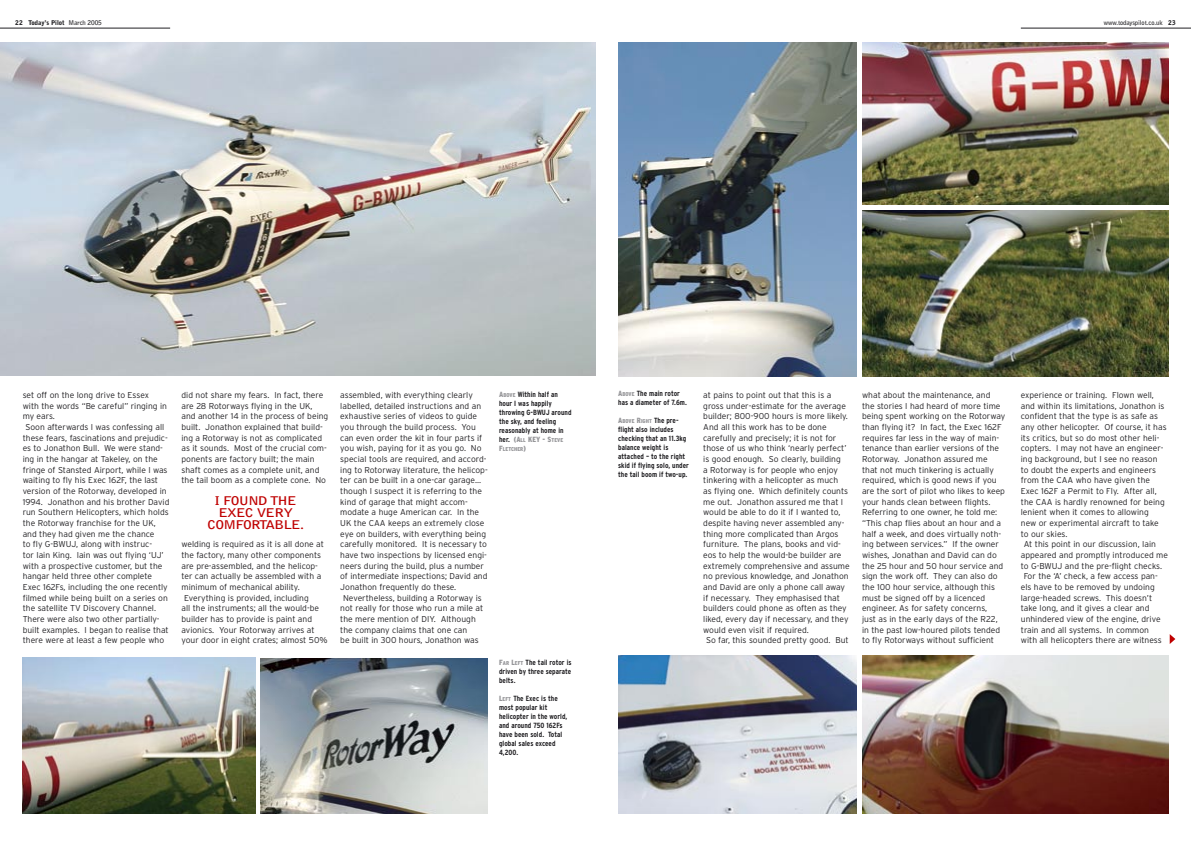
<style>
.page{position:relative;width:1191px;height:842px;background:#fff}
.page>*{position:absolute;margin:0;border:0;box-sizing:border-box;transform-origin:0 0}
.t1{font:700 12px/12px "Bell Gothic BT";letter-spacing:-.05em;color:#bf0000;text-align:center;scale:1.2 1}
.Copy{font:300 8.5px/10.7px "Interstate";color:#212023}
.t2{font:700 condensed 7.5px/9px "Interstate";letter-spacing:.005em;color:#212023}
.t3{font:900 6.5px "Bell Gothic BT";letter-spacing:-.01em;color:#212023}
.t4{font:700 6.5px "Bell Gothic BT";letter-spacing:-.01em;color:#212023}
.t5{font:900 condensed 5.6px "Interstate";letter-spacing:.005em;color:#969699}
.s1{font-weight:700}
.s2{font-weight:900;color:#969699}
.s3{font-weight:900;font-size:5.6px;color:#969699}
.s4{font-size:7.5px}
.s5{font-weight:700;font-size:7.5px;color:#212023}
</style>
<div class="page">
<svg style="left:1169px;top:634px;width:6px;height:10px"></svg>
<hr style="left:0;top:28px;width:170px;height:1px;background:#212023">
<hr style="left:1020px;top:28px;width:171px;height:1px;background:#212023">
<img style="left:0;top:43px;width:595px;height:333px">
<img style="left:261px;top:658px;width:227px;height:156px">
<img style="left:618px;top:43px;width:238px;height:333px">
<img style="left:23px;top:658px;width:232px;height:156px">
<img style="left:862px;top:43px;width:306px;height:161px">
<img style="left:862px;top:211px;width:306px;height:165px">
<img style="left:618px;top:655px;width:238px;height:159px">
<img style="left:862px;top:656px;width:306px;height:158px">
<p class="t3" style="left:15px;top:18px;width:9px">22</p>
<p class="t3" style="left:28px;top:18px;width:75px">Today’s Pilot <span class="s1">March 2005</span></p>
<p class="t4" style="left:1104px;top:18px;width:60px">www.todayspilot.co.uk</p>
<p class="t3" style="left:1168px;top:18px;width:9px">23</p>
<p class="Copy" style="left:23px;top:389px;width:146px">set off on the long drive to Essex with the words “Be careful” ringing in my ears.</p>
<p class="Copy" style="left:23px;top:421px;width:148px;text-indent:3px">Soon afterwards I was confessing all these fears, fascinations and prejudic&shy;es to Jonathon Bull. We were stand&shy;ing in the hangar at Takeley, on the fringe of Stansted Airport, while I was waiting to fly his Exec 162F, the last version of the Rotorway, developed in 1994. Jonathon and his brother David run Southern Helicopters, which holds the Rotorway franchise for the UK, and they had given me the chance<br>to fly G-BWUJ, along with instruc-<br>tor Iain King. Iain was out flying ‘UJ’ with a prospective customer, but the hangar held three other complete Exec 162Fs, including the one recently filmed while being built on a series on the satellite TV Discovery Channel.<br>There were also two other partially&shy;built examples. I began to realise that there were at least a few people who</p>
<p class="Copy" style="left:181px;top:389px;width:148px">did not share my fears. In fact, there are 28 Rotorways flying in the UK, and another 14 in the process of being built. Jonathon explained that build&shy;ing a Rotorway is not as complicated as it sounds. Most of the crucial com&shy;ponents are factory built; the main shaft comes as a complete unit, and the tail boom as a complete cone. No</p>
<p class="t1" style="left:207px;top:494px;width:82px">I FOUND THE<br>EXEC VERY<br>COMFORTABLE.</p>
<p class="Copy" style="left:181px;top:539px;width:144px">welding is required as it is all done at the factory, many other components are pre-assembled, and the helicop&shy;ter can actually be assembled with a minimum of mechanical ability.</p>
<p class="Copy" style="left:181px;top:592px;width:148px;text-indent:3px">Everything is provided, including<br>all the instruments; all the would-be builder has to provide is paint and avionics. Your Rotorway arrives at your door in eight crates; almost 50%</p>
<p class="Copy" style="left:340px;top:389px;width:149px">assembled, with everything clearly labelled, detailed instructions and an exhaustive series of videos to guide you through the build process. You can even order the kit in four parts if you wish, paying for it as you go. No special tools are required, and accord&shy;ing to Rotorway literature, the helicop&shy;ter can be built in a one-car garage... though I suspect it is referring to the kind of garage that might accom&shy;modate a huge American car. In the UK the CAA keeps an extremely close eye on builders, with everything being carefully monitored. It is necessary to have two inspections by licensed engi&shy;neers during the build, plus a number of intermediate inspections; David and Jonathon frequently do these.</p>
<p class="Copy" style="left:340px;top:592px;width:144px;text-indent:3px">Nevertheless, building a Rotorway is not really for those who run a mile at the mere mention of DIY. Although the company claims that one can<br>be built in 300 hours, Jonathon was</p>
<p class="t2" style="left:499px;top:389px;width:74px"><span class="s2">A</span><span class="s3">BOVE</span> Within half an hour I was happily throwing G-BWUJ around the sky, and feeling reasonably at home in her. <span class="s2">(A</span><span class="s3">LL</span> <span class="s2">KEY - S</span><span class="s3">TEVE</span></p>
<p class="t5" style="left:499px;top:445px;width:28px"><span class="s4">F</span>LETCHER<span class="s4">)</span></p>
<p class="t2" style="left:499px;top:658px;width:74px;text-align:justify"><span class="s2">F</span><span class="s3">AR</span> <span class="s2">L</span><span class="s3">EFT</span> The tail rotor is driven by three separate belts.</p>
<p class="t2" style="left:499px;top:694px;width:70px"><span class="s2">L</span><span class="s3">EFT</span> The Exec is the most popular kit helicopter in the world, and around 750 162Fs have been sold. Total global sales exceed<br>4,200.</p>
<p class="t2" style="left:618px;top:389px;width:70px"><span class="s2">A</span><span class="s3">BOVE</span> The main rotor has a diameter of 7.6m.</p>
<p class="t5" style="left:618px;top:418px;width:62px"><span class="s4">A</span>BOVE <span class="s4">R</span>IGHT <span class="s5">The pre-</span></p>
<p class="t2" style="left:618px;top:425px;width:72px">flight also includes checking that an 11.3kg balance weight is attached – to the right skid if flying solo, under the tail boom if two-up.</p>
<p class="Copy" style="left:703px;top:389px;width:148px">at pains to point out that this is a gross under-estimate for the average builder; 800-900 hours is more likely.<br>And all this work has to be done carefully and precisely; it is not for those of us who think ‘nearly perfect’ is good enough. So clearly, building<br>a Rotorway is for people who enjoy tinkering with a helicopter as much<br>as flying one. Which definitely counts me out. Jonathon assured me that I would be able to do it if I wanted to, despite having never assembled any&shy;thing more complicated than Argos furniture. The plans, books and vid&shy;eos to help the would-be builder are extremely comprehensive and assume no previous knowledge, and Jonathon and David are only a phone call away if necessary. They emphasised that builders could phone as often as they liked, every day if necessary, and they would even visit if required.</p>
<p class="Copy" style="left:706px;top:635px;width:144px">So far, this sounded pretty good. But</p>
<p class="Copy" style="left:862px;top:389px;width:145px">what about the maintenance, and<br>the stories I had heard of more time being spent working on the Rotorway than flying it? In fact, the Exec 162F requires far less in the way of main&shy;tenance than earlier versions of the Rotorway. Jonathon assured me that not much tinkering is actually required, which is good news if you are the sort of pilot who likes to keep your hands clean between flights.<br>Referring to one owner, he told me: “This chap flies about an hour and a half a week, and does virtually noth&shy;ing between services.” If the owner wishes, Jonathan and David can do the 25 hour and 50 hour service and sign the work off. They can also do the 100 hour service, although this must be signed off by a licenced engineer. As for safety concerns,<br>just as in the early days of the R22, in the past low-houred pilots tended to fly Rotorways without sufficient</p>
<p class="Copy" style="left:1020px;top:389px;width:147px">experience or training. Flown well, and within its limitations, Jonathon is confident that the type is as safe as any other helicopter. Of course, it has its critics, but so do most other heli&shy;copters. I may not have an engineer&shy;ing background, but I see no reason to doubt the experts and engineers from the CAA who have given the Exec 162F a Permit to Fly. After all, the CAA is hardly renowned for being lenient when it comes to allowing<br>new or experimental aircraft to take to our skies.</p>
<p class="Copy" style="left:1020px;top:539px;width:149px;text-indent:3px">At this point in our discussion, Iain appeared and promptly introduced me to G-BWUJ and the pre-flight checks.</p>
<p class="Copy" style="left:1020px;top:571px;width:142px;text-indent:3px">For the ‘A’ check, a few access pan&shy;els have to be removed by undoing large-headed screws. This doesn’t take long, and it gives a clear and unhindered view of the engine, drive train and all systems. In common with all helicopters there are witness</p>
</div>
